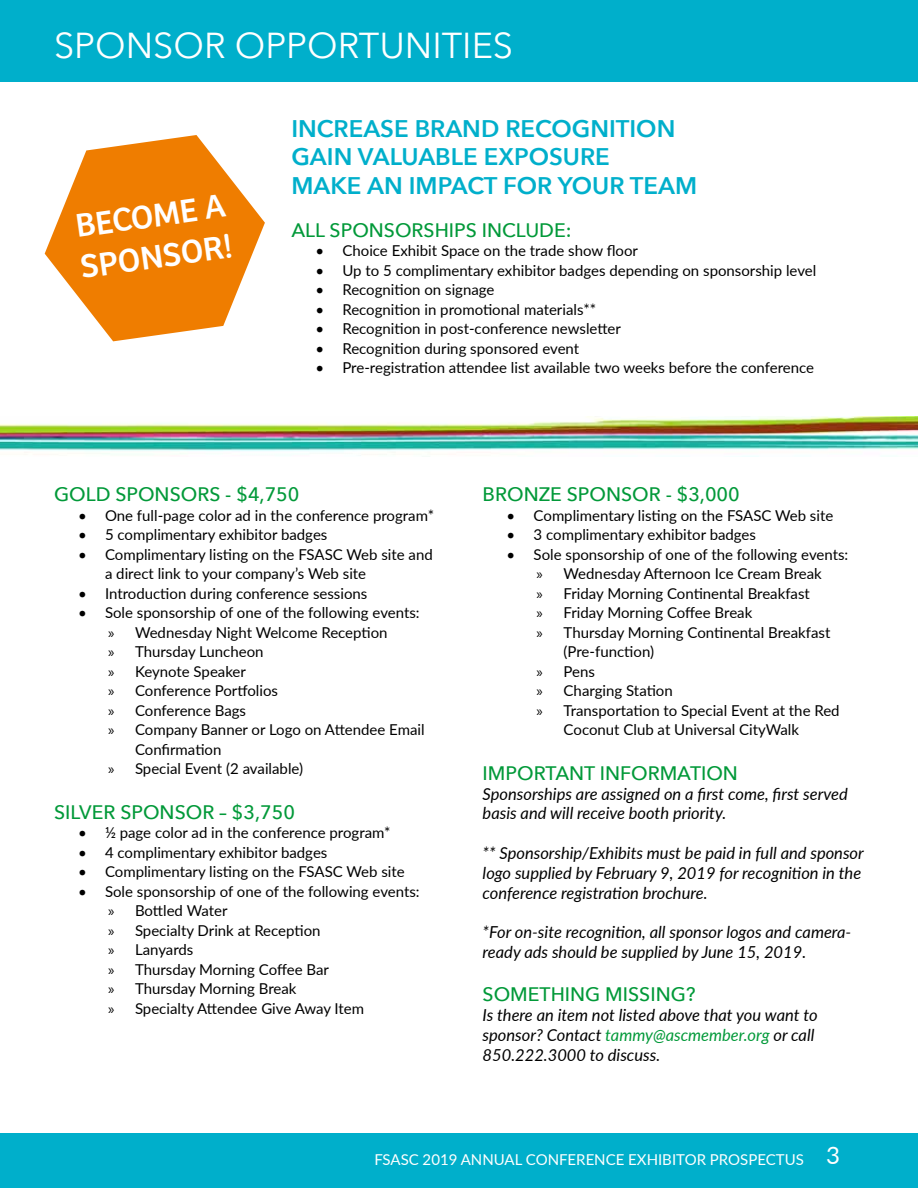
<style>
.page{position:relative;width:918px;height:1188px;background:#fff}
.page>*{position:absolute;margin:0;border:0;box-sizing:border-box;transform-origin:0 0}
.t1{font:36px "Avenir Next";color:#fff}
.t2{font:34.2px/41px "Bree";color:#fff}
.t3{font:600 24px/28.8px "Avenir Next";color:#00afcb}
.t4{font:500 19.5px "Avenir Next";color:#029939}
.t5{font:italic 16.5px/19.8px "Lato";color:#000}
.t6{font:15px/19.5px "Lato";color:#000}
.t7{font:15px "Lato";color:#fff}
.s1{font-family:"Myriad Pro"}
.s2{color:#029939}
.s3{font-size:24px}
</style>
<div class="page">
<div style="left:0;top:1133px;width:918px;height:55px;background:#00afcb"></div>
<div style="left:0;top:0;width:918px;height:82px;background:#00afcb"></div>
<img style="left:0;top:416px;width:918px;height:38px">
<svg style="left:45px;top:135px;width:220px;height:206px;fill:#ef7d00"></svg>
<h1 class="t1" style="left:54px;top:15px;width:461px">SPONSOR OPPORTUNITIES</h1>
<h2 class="t2" style="left:72px;top:207px;width:155px;rotate:-8deg">BECOME A<br>SPONSOR!</h2>
<h3 class="t3" style="left:291px;top:113px;width:407px">INCREASE BRAND RECOGNITION<br>GAIN VALUABLE EXPOSURE<br>MAKE AN IMPACT FOR YOUR TEAM</h3>
<h3 class="t4" style="left:291px;top:213px;width:282px">ALL SPONSORSHIPS INCLUDE:</h3>
<p class="t6" style="left:315px;top:240px;width:324px">• Choice Exhibit Space on the trade show floor</p>
<p class="t6" style="left:315px;top:260px;width:502px">• Up to 5 complimentary exhibitor badges depending on sponsorship level</p>
<p class="t6" style="left:315px;top:279px;width:181px">• Recognition on signage</p>
<p class="t6" style="left:315px;top:299px;width:282px">• Recognition in promotional materials**</p>
<p class="t6" style="left:315px;top:318px;width:307px">• Recognition in post-conference newsletter</p>
<p class="t6" style="left:315px;top:338px;width:265px">• Recognition during sponsored event</p>
<p class="t6" style="left:315px;top:357px;width:500px">• Pre-registration attendee list available two weeks before the conference</p>
<h3 class="t4" style="left:54px;top:478px;width:247px">GOLD SPONSORS - $4,750</h3>
<p class="t6" style="left:78px;top:505px;width:358px">• One full-page color ad in the conference program*</p>
<p class="t6" style="left:78px;top:524px;width:251px">• 5 complimentary exhibitor badges</p>
<p class="t6" style="left:105px;top:544px;width:329px;text-indent:-27px">• Complimentary listing on the FSASC Web site and a direct link to your company’s Web site</p>
<p class="t6" style="left:78px;top:583px;width:291px">• Introduction during conference sessions</p>
<p class="t6" style="left:78px;top:602px;width:343px">• Sole sponsorship of one of the following events:</p>
<p class="t6" style="left:108px;top:622px;width:281px"><span class="s1">»</span> Wednesday Night Welcome Reception</p>
<p class="t6" style="left:108px;top:641px;width:157px"><span class="s1">»</span> Thursday Luncheon</p>
<p class="t6" style="left:108px;top:661px;width:139px"><span class="s1">»</span> Keynote Speaker</p>
<p class="t6" style="left:108px;top:680px;width:172px"><span class="s1">»</span> Conference Portfolios</p>
<p class="t6" style="left:108px;top:700px;width:140px"><span class="s1">»</span> Conference Bags</p>
<p class="t6" style="left:108px;top:719px;width:318px"><span class="s1">»</span> Company Banner or Logo on Attendee Email</p>
<p class="t6" style="left:135px;top:739px;width:88px">Confirmation</p>
<p class="t6" style="left:108px;top:758px;width:197px"><span class="s1">»</span> Special Event (2 available)</p>
<h3 class="t4" style="left:54px;top:795px;width:242px">SILVER SPONSOR – $3,750</h3>
<p class="t6" style="left:78px;top:823px;width:314px">• ½ page color ad in the conference program*</p>
<p class="t6" style="left:78px;top:842px;width:251px">• 4 complimentary exhibitor badges</p>
<p class="t6" style="left:78px;top:862px;width:328px">• Complimentary listing on the FSASC Web site</p>
<p class="t6" style="left:108px;top:881px;width:313px;text-indent:-30px">• Sole sponsorship of one of the following events: <span class="s1">»</span> Bottled Water<br><span class="s1">»</span> Specialty Drink at Reception<br><span class="s1">»</span> Lanyards<br><span class="s1">»</span> Thursday Morning Coffee Bar<br><span class="s1">»</span> Thursday Morning Break<br><span class="s1">»</span> Specialty Attendee Give Away Item</p>
<h3 class="t4" style="left:483px;top:478px;width:259px">BRONZE SPONSOR - $3,000</h3>
<p class="t6" style="left:507px;top:505px;width:328px">• Complimentary listing on the FSASC Web site</p>
<p class="t6" style="left:507px;top:524px;width:251px">• 3 complimentary exhibitor badges</p>
<p class="t6" style="left:507px;top:544px;width:343px">• Sole sponsorship of one of the following events:</p>
<p class="t6" style="left:537px;top:563px;width:287px"><span class="s1">»</span> Wednesday Afternoon Ice Cream Break</p>
<p class="t6" style="left:537px;top:583px;width:275px"><span class="s1">»</span> Friday Morning Continental Breakfast</p>
<p class="t6" style="left:537px;top:602px;width:217px"><span class="s1">»</span> Friday Morning Coffee Break</p>
<p class="t6" style="left:537px;top:622px;width:295px"><span class="s1">»</span> Thursday Morning Continental Breakfast</p>
<p class="t6" style="left:564px;top:641px;width:92px">(Pre-function)</p>
<p class="t6" style="left:537px;top:661px;width:60px"><span class="s1">»</span> Pens</p>
<p class="t6" style="left:537px;top:680px;width:138px"><span class="s1">»</span> Charging Station</p>
<p class="t6" style="left:537px;top:700px;width:305px"><span class="s1">»</span> Transportation to Special Event at the Red</p>
<p class="t6" style="left:564px;top:719px;width:237px">Coconut Club at Universal CityWalk</p>
<h3 class="t4" style="left:483px;top:756px;width:257px">IMPORTANT INFORMATION</h3>
<p class="t5" style="left:483px;top:783px;width:367px">Sponsorships are assigned on a first come, first served basis and will receive booth priority.</p>
<p class="t5" style="left:483px;top:842px;width:383px">** Sponsorship/Exhibits must be paid in full and sponsor logo supplied by February 9, 2019 for recognition in the conference registration brochure.</p>
<p class="t5" style="left:483px;top:922px;width:370px">*For on-site recognition, all sponsor logos and camera&shy;ready ads should be supplied by June 15, 2019.</p>
<h3 class="t4" style="left:483px;top:978px;width:215px">SOMETHING MISSING?</h3>
<p class="t5" style="left:483px;top:1004px;width:336px">Is there an item not listed above that you want to sponsor? Contact <span class="s2">tammy@ascmember.org</span> or call<br>850.222.3000 to discuss.</p>
<p class="t7" style="left:374px;top:1149px;width:467px">FSASC 2019 ANNUAL CONFERENCE EXHIBITOR PROSPECTUS <span class="s3">3</span></p>
</div>
